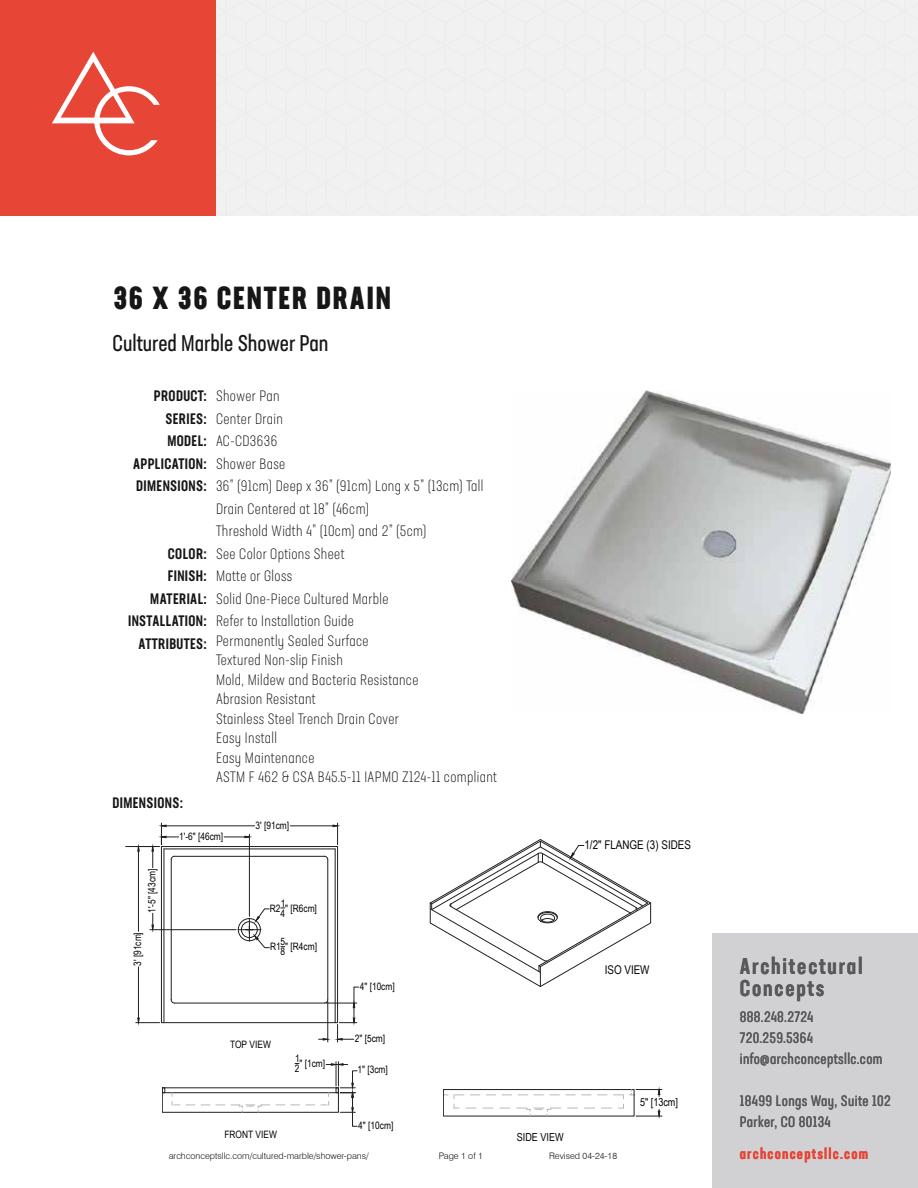
<style>
.page{position:relative;width:918px;height:1188px;background:#fff}
.page>*{position:absolute;margin:0;border:0;box-sizing:border-box;transform-origin:0 0}
.t1{font:700 31.5px "Neusa Next Pro Compact";letter-spacing:.06em;color:#161617}
.t2{font:22.5px "Neusa Next Pro Compact";color:#161617}
.t3{font:500 22.5px/22.5px "Neusa Next Std Compact";letter-spacing:.08em;color:#58595b}
.t4{font:300 15px/22.5px "Neusa Next Pro Compact";letter-spacing:.025em;color:#161617}
.t5{font:500 15px/22.5px "Neusa Next Pro Compact";letter-spacing:.025em;color:#161617;text-align:right}
.t6{font:15px/21px "Neusa Next Std Compact";letter-spacing:.025em;color:#58585a}
.t7{font:500 15px "Neusa Next Std Compact";letter-spacing:.08em;color:#e84436}
.t8{font:12px "Arial Narrow";color:#010202}
.t9{font:11.1px "Arial Narrow";color:#010202}
.t10{font:10.2px/9.9px "Arial Narrow";color:#010202}
.t11{font:300 9px "Swiss 721 BT";color:#161617}
</style>
<div class="page">
<div style="left:216px;top:160px;width:702px;height:56px;background:#f1f1f1"></div>
<div style="left:216px;top:0;width:702px;height:160px;background:#f1f1f1"></div>
<div style="left:712px;top:933px;width:206px;height:255px;background:#d1d1d4"></div>
<div style="left:0;top:0;width:216px;height:216px;background:#e74536"></div>
<svg style="left:52px;top:52px;width:108px;height:103px"></svg>
<img style="left:511px;top:390px;width:380px;height:324px">
<div style="left:162px;top:1088px;width:177px;height:25px;border:1px solid #231f20"></div>
<hr style="left:162px;top:1092px;width:176px;height:1px;background:#231f20">
<svg style="left:172px;top:1093px;width:8px;height:13px"></svg>
<svg style="left:231px;top:1105px;width:39px;height:7px"></svg>
<hr style="left:162px;top:1088px;width:176px;height:1px;background:#231f20">
<svg style="left:321px;top:1062px;width:37px;height:65px"></svg>
<svg style="left:430px;top:839px;width:222px;height:148px"></svg>
<div style="left:443px;top:1089px;width:191px;height:6px;border:1px solid #231f20"></div>
<svg style="left:454px;top:1089px;width:208px;height:28px"></svg>
<hr style="left:175px;top:1003px;width:149px;height:1px;background:#231f20">
<hr style="left:328px;top:860px;width:1px;height:140px;background:#231f20">
<hr style="left:175px;top:856px;width:149px;height:1px;background:#231f20">
<hr style="left:171px;top:860px;width:1px;height:140px;background:#231f20">
<hr style="left:161px;top:847px;width:1px;height:176px;background:#231f20">
<hr style="left:164px;top:849px;width:1px;height:174px;background:#231f20">
<hr style="left:161px;top:846px;width:177px;height:1px;background:#231f20">
<hr style="left:164px;top:849px;width:171px;height:1px;background:#231f20">
<hr style="left:337px;top:847px;width:1px;height:176px;background:#231f20">
<hr style="left:335px;top:849px;width:1px;height:174px;background:#231f20">
<hr style="left:161px;top:1022px;width:177px;height:1px;background:#231f20">
<hr style="left:138px;top:851px;width:1px;height:80px;background:#231f20">
<hr style="left:138px;top:967px;width:1px;height:51px;background:#231f20">
<svg style="left:136px;top:1017px;width:24px;height:6px"></svg>
<hr style="left:290px;top:826px;width:43px;height:1px;background:#231f20">
<hr style="left:166px;top:826px;width:89px;height:1px;background:#231f20">
<svg style="left:332px;top:823px;width:6px;height:22px"></svg>
<hr style="left:150px;top:929px;width:86px;height:1px;background:#231f20">
<svg style="left:151px;top:913px;width:3px;height:17px"></svg>
<hr style="left:328px;top:1001px;width:1px;height:41px;background:#231f20">
<svg style="left:319px;top:1038px;width:10px;height:3px"></svg>
<hr style="left:326px;top:1003px;width:31px;height:1px;background:#231f20">
<svg style="left:337px;top:987px;width:22px;height:55px"></svg>
<svg style="left:238px;top:909px;width:32px;height:39px"></svg>
<hr style="left:249px;top:834px;width:1px;height:82px;background:#231f20">
<svg style="left:126px;top:823px;width:53px;height:45px"></svg>
<svg style="left:224px;top:835px;width:26px;height:3px"></svg>
<h1 class="t1" style="left:113px;top:277px;width:279px">36 X 36 CENTER DRAIN</h1>
<h2 class="t2" style="left:112px;top:329px;width:217px">Cultured Marble Shower Pan</h2>
<p class="t5" style="left:133px;top:385px;width:75px">PRODUCT:<br>SERIES:<br>MODEL:<br>APPLICATION:<br>DIMENSIONS:</p>
<p class="t4" style="left:216px;top:385px;width:269px">Shower Pan<br>Center Drain<br>AC-CD3636<br>Shower Base<br>36” (91cm) Deep x 36” (91cm) Long x 5” (13cm) Tall<br>Drain Centered at 18” (46cm)<br>Threshold Width 4” (10cm) and 2” (5cm)<br>See Color Options Sheet<br>Matte or Gloss<br>Solid One-Piece Cultured Marble<br>Refer to Installation Guide</p>
<p class="t4" style="left:216px;top:631px;width:283px;line-height:19.5px">Permanently Sealed Surface<br>Textured Non-slip Finish<br>Mold, Mildew and Bacteria Resistance<br>Abrasion Resistant<br>Stainless Steel Trench Drain Cover<br>Easy Install<br>Easy Maintenance<br>ASTM F 462 &amp; CSA B45.5-11 IAPMO Z124-11 compliant</p>
<p class="t5" style="left:128px;top:542px;width:80px">COLOR:<br>FINISH:<br>MATERIAL:<br>INSTALLATION:<br>ATTRIBUTES:</p>
<p class="t5" style="left:113px;top:792px;width:72px">DIMENSIONS:</p>
<p class="t10" style="left:146px;top:913px;width:46px;rotate:-90deg">1'-5" [43cm]</p>
<p class="t10" style="left:132px;top:966px;width:35px;rotate:-90deg">3' [91cm]</p>
<p class="t10" style="left:179px;top:831px;width:46px">1'-6" [46cm]</p>
<p class="t10" style="left:256px;top:820px;width:35px">3' [91cm]</p>
<p class="t10" style="left:270px;top:903px;width:12px">R2</p>
<p class="t10" style="left:281px;top:898px;width:6px">1<br>4</p>
<p class="t10" style="left:285px;top:903px;width:33px">" [R6cm]</p>
<p class="t10" style="left:270px;top:941px;width:48px">R1 " [R4cm]</p>
<p class="t10" style="left:280px;top:936px;width:6px">5<br>8</p>
<p class="t10" style="left:230px;top:1040px;width:42px">TOP VIEW</p>
<p class="t10" style="left:295px;top:1053px;width:6px">1<br>2</p>
<p class="t10" style="left:299px;top:1058px;width:27px">" [1cm]</p>
<p class="t10" style="left:224px;top:1129px;width:54px">FRONT VIEW</p>
<p class="t10" style="left:360px;top:981px;width:37px">4" [10cm]</p>
<p class="t10" style="left:355px;top:1033px;width:32px">2" [5cm]</p>
<p class="t10" style="left:358px;top:1065px;width:32px">1" [3cm]</p>
<p class="t10" style="left:358px;top:1120px;width:37px">4" [10cm]</p>
<p class="t8" style="left:584px;top:836px;width:108px">1/2" FLANGE (3) SIDES</p>
<p class="t8" style="left:605px;top:961px;width:46px">ISO VIEW</p>
<p class="t9" style="left:517px;top:1129px;width:48px">SIDE VIEW</p>
<p class="t9" style="left:640px;top:1094px;width:39px">5" [13cm]</p>
<h2 class="t3" style="left:740px;top:954px;width:124px">Architectural<br>Concepts</h2>
<p class="t6" style="left:740px;top:1006px;width:144px">888.248.2724<br>720.259.5364 info@archconceptsllc.com</p>
<p class="t6" style="left:740px;top:1090px;width:152px">18499 Longs Way, Suite 102<br>Parker, CO 80134</p>
<p class="t11" style="left:169px;top:1150px;width:202px">archconceptsllc.com/cultured-marble/shower-pans/</p>
<p class="t11" style="left:439px;top:1150px;width:46px">Page 1 of 1</p>
<p class="t11" style="left:549px;top:1150px;width:70px">Revised 04-24-18</p>
<p class="t7" style="left:740px;top:1144px;width:130px">archconceptsllc.com</p>
</div>
